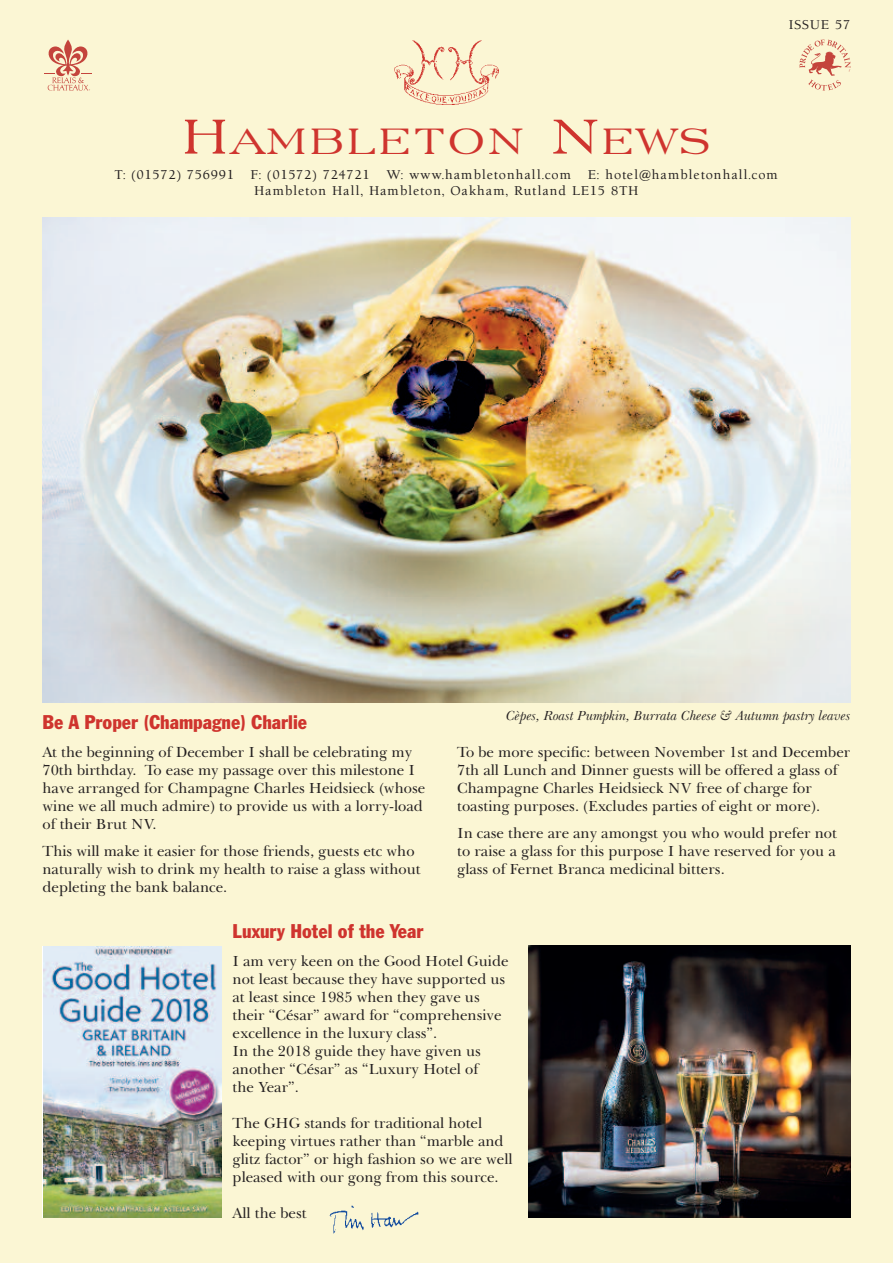
<style>
.page{position:relative;width:893px;height:1263px;background:#fbf6d4}
.page>*{position:absolute;margin:0;border:0;box-sizing:border-box;transform-origin:0 0}
.t1{font:36px "Engravers Roman BT";letter-spacing:.095em;color:#cf342e;scale:1.2 1}
.t2{font:condensed 19.5px "Franklin Gothic BT";color:#cf342e}
.t3{font:15px/18px "Baskerville BT";color:#231f20}
.t4{font:500 13.5px/16.2px "Benson Old Style Opti";letter-spacing:.08em;color:#231f20}
.t5{font:italic 13.5px "Baskerville BT";color:#231f20}
.s1{font-size:48px}
</style>
<div class="page">
<img style="left:394px;top:41px;width:105px;height:64px">
<img style="left:43px;top:217px;width:807px;height:486px">
<img style="left:329px;top:1205px;width:90px;height:28px">
<img style="left:528px;top:945px;width:322px;height:272px">
<img style="left:43px;top:946px;width:179px;height:271px">
<svg style="left:44px;top:40px;width:48px;height:51px"></svg>
<svg style="left:799px;top:40px;width:51px;height:51px"></svg>
<p class="t4" style="left:789px;top:17px;width:63px">ISSUE 57</p>
<h1 class="t1" style="left:182px;top:120px;width:442px"><span class="s1">H</span>AMBLETON <span class="s1">N</span>EWS</h1>
<p class="t4" style="left:115px;top:166px;width:120px">T: (01572) 756991</p>
<p class="t4" style="left:251px;top:166px;width:120px">F: (01572) 724721</p>
<p class="t4" style="left:387px;top:166px;width:186px">W: www.hambletonhall.com</p>
<p class="t4" style="left:254px;top:166px;width:525px;text-indent:334px">E: hotel@hambletonhall.com<br>Hambleton Hall, Hambleton, Oakham, Rutland LE15 8TH</p>
<h2 class="t2" style="left:43px;top:715px;width:266px">Be A Proper (Champagne) Charlie</h2>
<p class="t3" style="left:43px;top:744px;width:384px">At the beginning of December I shall be celebrating my 70th birthday. To ease my passage over this milestone I have arranged for Champagne Charles Heidsieck (whose wine we all much admire) to provide us with a lorry-load of their Brut NV.</p>
<p class="t3" style="left:43px;top:843px;width:380px">This will make it easier for those friends, guests etc who naturally wish to drink my health to raise a glass without depleting the bank balance.</p>
<p class="t5" style="left:506px;top:710px;width:346px">Cèpes, Roast Pumpkin, Burrata Cheese &amp; Autumn pastry leaves</p>
<p class="t3" style="left:457px;top:745px;width:395px">To be more specific: between November 1st and December 7th all Lunch and Dinner guests will be offered a glass of Champagne Charles Heidsieck NV free of charge for toasting purposes. (Excludes parties of eight or more).</p>
<p class="t3" style="left:457px;top:826px;width:381px;text-align:justify">In case there are any amongst you who would prefer not to raise a glass for this purpose I have reserved for you a glass of Fernet Branca medicinal bitters.</p>
<h2 class="t2" style="left:233px;top:924px;width:192px">Luxury Hotel of the Year</h2>
<p class="t3" style="left:233px;top:953px;width:277px">I am very keen on the Good Hotel Guide not least because they have supported us at least since 1985 when they gave us their “César” award for “comprehensive excellence in the luxury class”.<br>In the 2018 guide they have given us another “César” as “Luxury Hotel of<br>the Year”.</p>
<p class="t3" style="left:233px;top:1115px;width:282px">The GHG stands for traditional hotel keeping virtues rather than “marble and glitz factor” or high fashion so we are well pleased with our gong from this source.</p>
<p class="t3" style="left:233px;top:1205px;width:76px">All the best</p>
</div>
